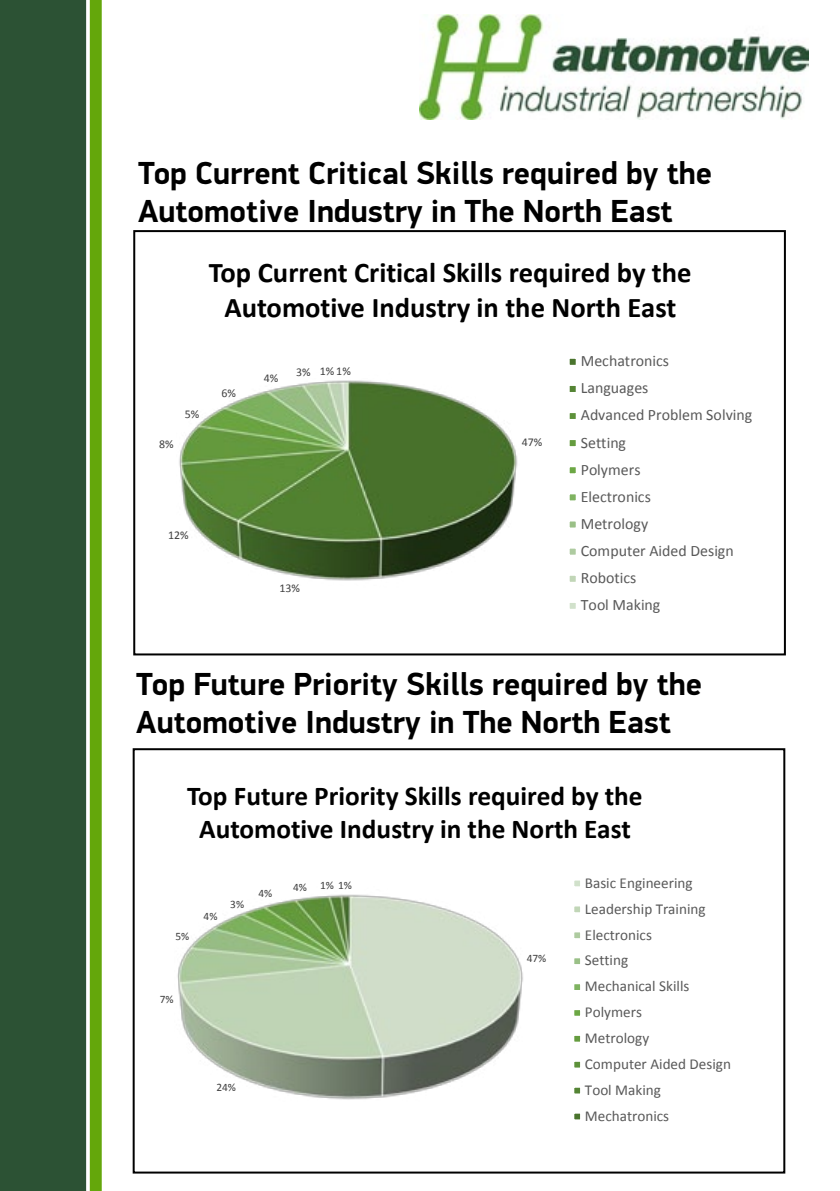
<style>
.page{position:relative;width:840px;height:1191px;background:#fff}
.page>*{position:absolute;margin:0;border:0;box-sizing:border-box;transform-origin:0 0}
.t1{font:700 32px/38.4px "PF Din Display Pro";color:#000}
.t2{font:700 28.6px/35px "Calibri";color:#000;text-align:center}
.t3{font:700 27.2px/33.4px "Calibri";color:#000;text-align:center}
.t4{font:15.8px/27.2px "Calibri";color:#595959}
.t5{font:15.2px/25.8px "Calibri";color:#595959}
.t6{font:11.8px "Calibri";color:#404040}
.t7{font:11.4px "Calibri";color:#404040}
</style>
<div class="page">
<div style="left:0;top:0;width:85px;height:1191px;background:#2c5234"></div>
<div style="left:0;top:0;width:86px;height:1191px;border:2px solid #2c5234"></div>
<div style="left:91px;top:0;width:10px;height:1191px;background:#64a70b"></div>
<div style="left:90px;top:0;width:12px;height:1191px;border:2px solid #64a70b"></div>
<img style="left:420px;top:15px;width:388px;height:105px">
<img style="left:179px;top:380px;width:339px;height:201px">
<div style="left:566px;top:356px;width:12px;height:11px;background:#4a742d;border:3px solid #fff"></div>
<div style="left:566px;top:383px;width:12px;height:12px;background:#548434;border:3px solid #fff"></div>
<div style="left:566px;top:410px;width:12px;height:12px;background:#5d913a;border:3px solid #fff"></div>
<div style="left:566px;top:437px;width:12px;height:12px;background:#659c3f;border:3px solid #fff"></div>
<div style="left:566px;top:464px;width:12px;height:12px;background:#6ca744;border:3px solid #fff"></div>
<div style="left:566px;top:491px;width:12px;height:12px;background:#7fb361;border:3px solid #fff"></div>
<div style="left:566px;top:519px;width:12px;height:11px;background:#9ac087;border:3px solid #fff"></div>
<div style="left:566px;top:546px;width:12px;height:11px;background:#aecba0;border:3px solid #fff"></div>
<div style="left:568px;top:574px;width:8px;height:9px;background:#c1d6b7"></div>
<div style="left:566px;top:573px;width:12px;height:11px;border:3px solid #fff"></div>
<div style="left:566px;top:600px;width:12px;height:11px;background:#d1e1cb;border:3px solid #fff"></div>
<div style="left:133px;top:230px;width:652px;height:425px;border:2px solid #000"></div>
<img style="left:177px;top:894px;width:346px;height:206px">
<div style="left:571px;top:878px;width:11px;height:11px;background:#d1e1cb;border:3px solid #fff"></div>
<svg style="left:574px;top:906px;width:6px;height:7px"></svg>
<div style="left:571px;top:929px;width:11px;height:11px;background:#aecba0;border:3px solid #fff"></div>
<div style="left:571px;top:955px;width:11px;height:11px;background:#9ac087;border:3px solid #fff"></div>
<div style="left:571px;top:981px;width:11px;height:11px;background:#7fb361;border:3px solid #fff"></div>
<div style="left:572px;top:1008px;width:9px;height:9px;background:#6ca744"></div>
<div style="left:571px;top:1007px;width:11px;height:11px;border:3px solid #fff"></div>
<div style="left:571px;top:1033px;width:11px;height:11px;background:#659c3f;border:3px solid #fff"></div>
<div style="left:571px;top:1059px;width:11px;height:11px;background:#5d913a;border:3px solid #fff"></div>
<div style="left:571px;top:1085px;width:11px;height:11px;background:#548434;border:3px solid #fff"></div>
<div style="left:571px;top:1111px;width:11px;height:11px;background:#4a742d;border:3px solid #fff"></div>
<div style="left:133px;top:748px;width:651px;height:425px;border:2px solid #000"></div>
<p class="t1" style="left:138px;top:154px;width:575px">Top Current Critical Skills required by the<br>Automotive Industry in The North East</p>
<p class="t6" style="left:159px;top:437px;width:16px">8%</p>
<p class="t6" style="left:185px;top:406px;width:16px">5%</p>
<p class="t6" style="left:168px;top:527px;width:22px">12%</p>
<p class="t2" style="left:209px;top:255px;width:484px">Top Current Critical Skills required by the<br>Automotive Industry in the North East</p>
<p class="t4" style="left:580px;top:347px;width:173px">Mechatronics<br>Languages<br>Advanced Problem Solving<br>Setting<br>Polymers<br>Electronics<br>Metrology<br>Computer Aided Design<br>Robotics<br>Tool Making</p>
<p class="t6" style="left:296px;top:364px;width:56px">3% 1% 1%</p>
<p class="t6" style="left:264px;top:370px;width:16px">4%</p>
<p class="t6" style="left:221px;top:386px;width:16px">6%</p>
<p class="t6" style="left:521px;top:435px;width:22px">47%</p>
<p class="t6" style="left:279px;top:581px;width:22px">13%</p>
<p class="t1" style="left:136px;top:665px;width:567px">Top Future Priority Skills required by the<br>Automotive Industry in The North East</p>
<p class="t3" style="left:187px;top:779px;width:457px">Top Future Priority Skills required by the<br>Automotive Industry in the North East</p>
<p class="t5" style="left:584px;top:869px;width:147px">Basic Engineering<br>Leadership Training<br>Electronics<br>Setting<br>Mechanical Skills<br>Polymers<br>Metrology<br>Computer Aided Design<br>Tool Making<br>Mechatronics</p>
<p class="t7" style="left:293px;top:878px;width:60px">4% 1% 1%</p>
<p class="t7" style="left:258px;top:886px;width:15px">4%</p>
<p class="t7" style="left:230px;top:896px;width:15px">3%</p>
<p class="t7" style="left:203px;top:909px;width:15px">4%</p>
<p class="t7" style="left:175px;top:928px;width:15px">5%</p>
<p class="t7" style="left:526px;top:950px;width:21px">47%</p>
<p class="t7" style="left:160px;top:992px;width:15px">7%</p>
<p class="t7" style="left:216px;top:1080px;width:21px">24%</p>
</div>
